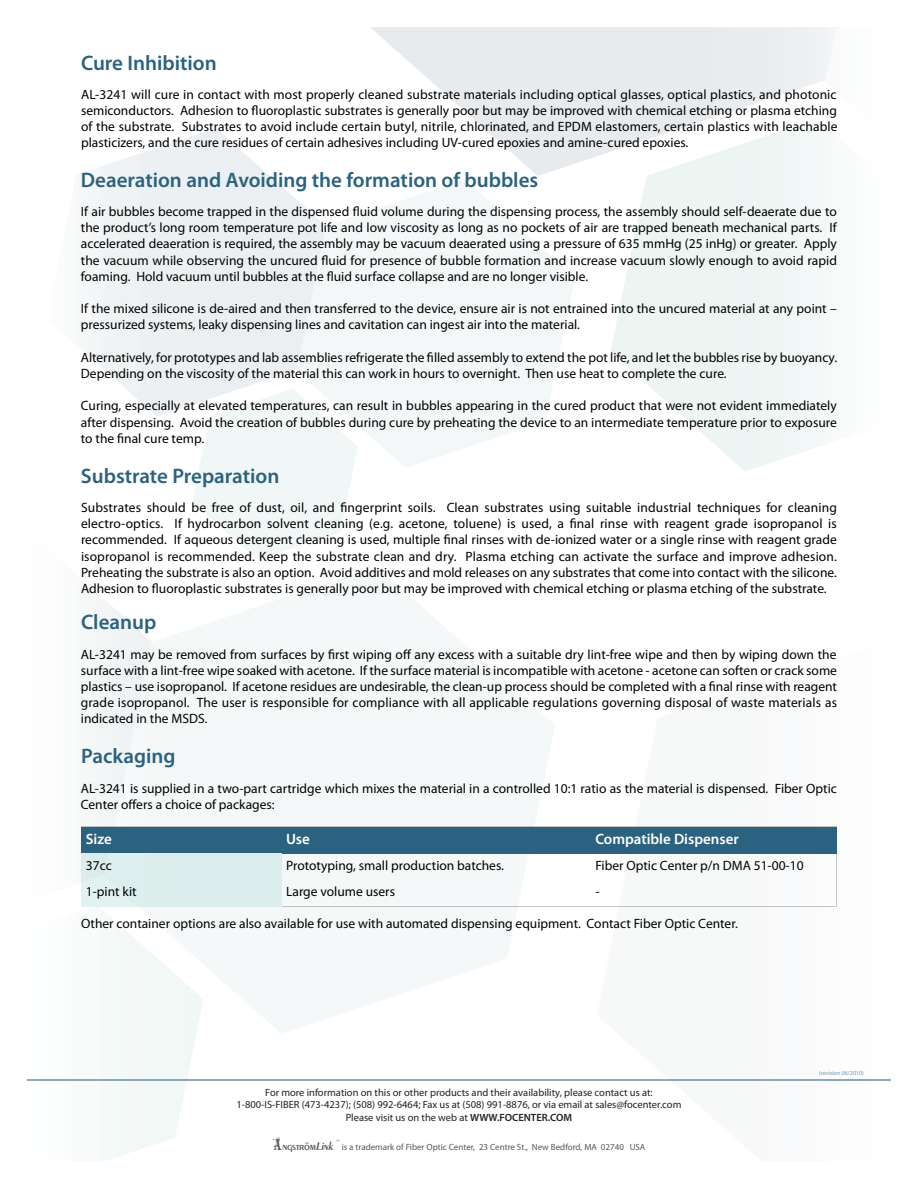
<style>
.page{position:relative;width:918px;height:1188px;background:#fff}
.page>*{position:absolute;margin:0;border:0;box-sizing:border-box;transform-origin:0 0}
.t1{font:600 21px "Myriad Pro";color:#2b627f}
.t2{font:600 15px "Myriad Pro";color:#fff}
.t3{font:13.5px/16.2px "Myriad Pro";color:#020202;text-align:justify}
.t4{font:12px "Penwin Regular SWFTE";letter-spacing:-.05em;color:#57585a}
.t5{font:10.5px/12.6px "Myriad Pro";color:#231f20;text-align:center}
.t6{font:9px "Myriad Pro";color:#57585a}
.t7{font:6px "Myriad Pro";color:#7199b1}
.t8{font:6px "Penwin Regular SWFTE";color:#57585a}
.s1{font-weight:600}
.s2{font-family:"Max Circus";font-size:15px}
.s3{font-style:italic}
</style>
<div class="page">
<hr style="left:27px;top:1079px;width:864px;height:2px;background:#89a9be">
<img style="left:81px;top:826px;width:756px;height:80px">
<div style="left:81px;top:827px;width:201px;height:26px;background:#2b627f"></div>
<div style="left:282px;top:827px;width:309px;height:26px;background:#2b627f"></div>
<div style="left:591px;top:827px;width:246px;height:26px;background:#2b627f"></div>
<div style="left:81px;top:853px;width:201px;height:53px;background:#dbedec"></div>
<h1 class="t1" style="left:81px;top:55px;width:137px">Cure Inhibition</h1>
<p class="t3" style="left:81px;top:87px;width:758px">AL-3241 will cure in contact with most properly cleaned substrate materials including optical glasses, optical plastics, and photonic semiconductors. Adhesion to fluoroplastic substrates is generally poor but may be improved with chemical etching or plasma etching of the substrate. Substrates to avoid include certain butyl, nitrile, chlorinated, and EPDM elastomers, certain plastics with leachable plasticizers, and the cure residues of certain adhesives including UV-cured epoxies and amine-cured epoxies.</p>
<h1 class="t1" style="left:81px;top:172px;width:459px">Deaeration and Avoiding the formation of bubbles</h1>
<p class="t3" style="left:81px;top:205px;width:758px">If air bubbles become trapped in the dispensed fluid volume during the dispensing process, the assembly should self-deaerate due to the product’s long room temperature pot life and low viscosity as long as no pockets of air are trapped beneath mechanical parts. If accelerated deaeration is required, the assembly may be vacuum deaerated using a pressure of 635 mmHg (25 inHg) or greater. Apply the vacuum while observing the uncured fluid for presence of bubble formation and increase vacuum slowly enough to avoid rapid foaming. Hold vacuum until bubbles at the fluid surface collapse and are no longer visible.</p>
<p class="t3" style="left:81px;top:302px;width:757px">If the mixed silicone is de-aired and then transferred to the device, ensure air is not entrained into the uncured material at any point – pressurized systems, leaky dispensing lines and cavitation can ingest air into the material.</p>
<p class="t3" style="left:81px;top:350px;width:758px">Alternatively, for prototypes and lab assemblies refrigerate the filled assembly to extend the pot life, and let the bubbles rise by buoyancy.<br>Depending on the viscosity of the material this can work in hours to overnight. Then use heat to complete the cure.</p>
<p class="t3" style="left:81px;top:399px;width:758px">Curing, especially at elevated temperatures, can result in bubbles appearing in the cured product that were not evident immediately after dispensing. Avoid the creation of bubbles during cure by preheating the device to an intermediate temperature prior to exposure to the final cure temp.</p>
<h1 class="t1" style="left:81px;top:468px;width:200px">Substrate Preparation</h1>
<p class="t3" style="left:81px;top:500px;width:757px">Substrates should be free of dust, oil, and fingerprint soils. Clean substrates using suitable industrial techniques for cleaning electro-optics. If hydrocarbon solvent cleaning (e.g. acetone, toluene) is used, a final rinse with reagent grade isopropanol is recommended. If aqueous detergent cleaning is used, multiple final rinses with de-ionized water or a single rinse with reagent grade isopropanol is recommended. Keep the substrate clean and dry. Plasma etching can activate the surface and improve adhesion.<br>Preheating the substrate is also an option. Avoid additives and mold releases on any substrates that come into contact with the silicone.<br>Adhesion to fluoroplastic substrates is generally poor but may be improved with chemical etching or plasma etching of the substrate.</p>
<h1 class="t1" style="left:81px;top:615px;width:77px">Cleanup</h1>
<p class="t3" style="left:81px;top:647px;width:758px">AL-3241 may be removed from surfaces by first wiping off any excess with a suitable dry lint-free wipe and then by wiping down the surface with a lint-free wipe soaked with acetone. If the surface material is incompatible with acetone - acetone can soften or crack some plastics – use isopropanol. If acetone residues are undesirable, the clean-up process should be completed with a final rinse with reagent grade isopropanol. The user is responsible for compliance with all applicable regulations governing disposal of waste materials as indicated in the MSDS.</p>
<h1 class="t1" style="left:81px;top:748px;width:96px">Packaging</h1>
<p class="t3" style="left:81px;top:782px;width:758px">AL-3241 is supplied in a two-part cartridge which mixes the material in a controlled 10:1 ratio as the material is dispensed. Fiber Optic<br>Center offers a choice of packages:</p>
<p class="t2" style="left:86px;top:833px;width:28px">Size</p>
<p class="t2" style="left:286px;top:833px;width:25px">Use</p>
<p class="t2" style="left:595px;top:833px;width:145px">Compatible Dispenser</p>
<p class="t3" style="left:86px;top:858px;width:27px">37cc</p>
<p class="t3" style="left:286px;top:858px;width:219px">Prototyping, small production batches.</p>
<p class="t3" style="left:595px;top:858px;width:210px">Fiber Optic Center p/n DMA 51-00-10</p>
<p class="t3" style="left:86px;top:885px;width:52px">1-pint kit</p>
<p class="t3" style="left:286px;top:885px;width:110px">Large volume users</p>
<p class="t3" style="left:595px;top:885px;width:6px">-</p>
<p class="t3" style="left:81px;top:917px;width:658px">Other container options are also available for use with automated dispensing equipment. Contact Fiber Optic Center.</p>
<p class="t5" style="left:237px;top:1087px;width:446px">For more information on this or other products and their availability, please contact us at:<br>1-800-IS-FIBER (473-4237); (508) 992-6464; Fax us at (508) 991-8876, or via email at sales@focenter.com<br>Please visit us on the web at <span class="s1">WWW.FoCEntEr.CoM</span></p>
<p class="t4" style="left:273px;top:1139px;width:62px"><span class="s2">Å</span>ngström<span class="s3">Link</span></p>
<p class="t8" style="left:335px;top:1138px;width:6px">™</p>
<p class="t6" style="left:342px;top:1143px;width:305px">is a trademark of Fiber Optic Center, 23 Centre St., New Bedford, MA 02740 USA</p>
<p class="t7" style="left:819px;top:1071px;width:46px">(revision 06/2010)</p>
</div>
